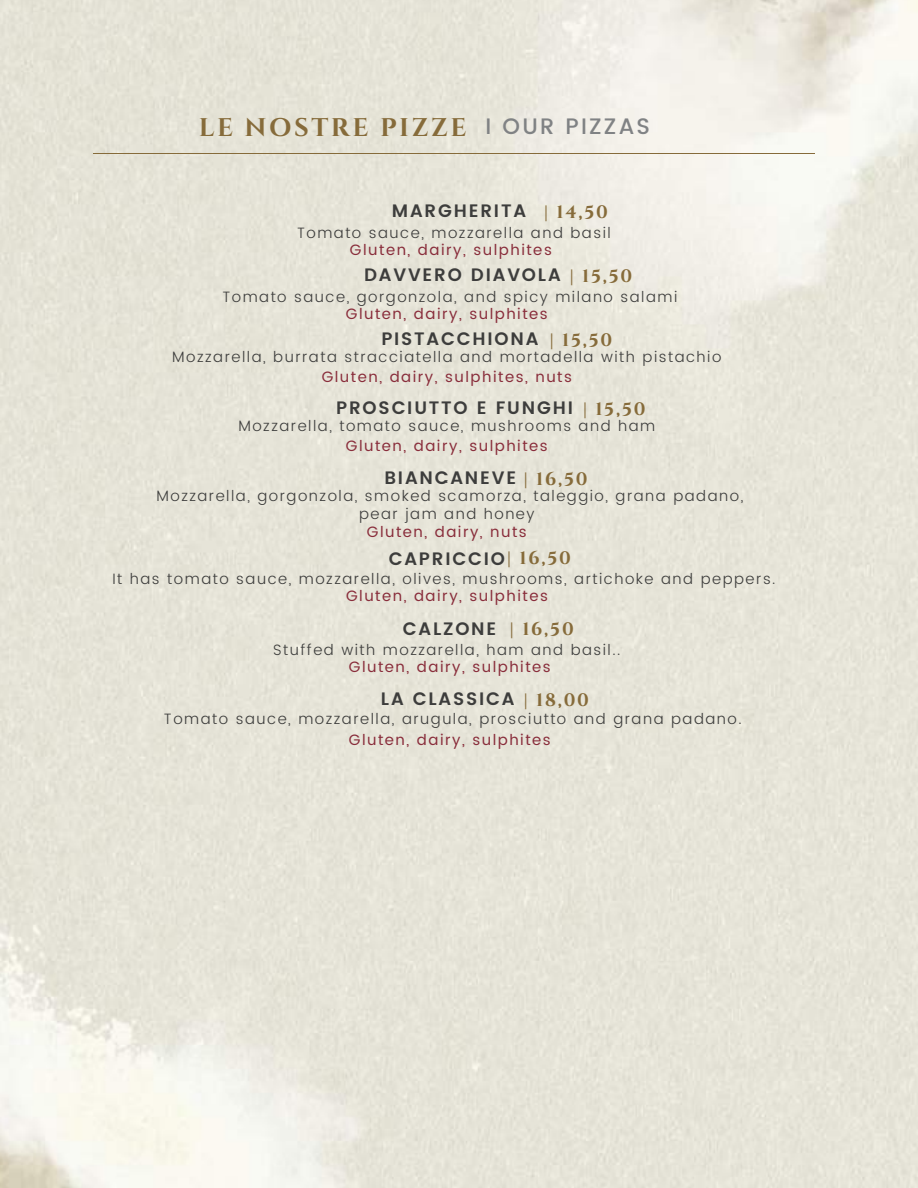
<style>
.page{position:relative;width:918px;height:1188px;background:#fff}
.page>*{position:absolute;margin:0;border:0;box-sizing:border-box;transform-origin:0 0}
.t1{font:700 25.5px "Cinzel";letter-spacing:.1em;color:#866b3a}
.t2{font:600 18px "Poppins";letter-spacing:.1em;color:#3d3d3c}
.t3{font:300 15px/18px "Poppins";letter-spacing:.1em;color:#3d3d3c;text-align:center}
.t4{font:15px "Poppins";letter-spacing:.1em;color:#892d3b}
.s1{font-family:"Poppins";font-weight:500;font-size:22.35px;color:#808284}
.s2{font-family:"Cinzel";font-weight:700;color:#866b3a}
</style>
<div class="page">
<img style="left:0;top:0;width:918px;height:1188px">
<hr style="left:93px;top:154px;width:721px;height:1px;background:#866b3a">
<h1 class="t1" style="left:199px;top:112px;width:453px">LE NOSTRE PIZZE <span class="s1">I OUR PIZZAS</span></h1>
<p class="t2" style="left:392px;top:200px;width:217px">MARGHERITA <span class="s2">| 14,50</span></p>
<p class="t3" style="left:297px;top:224px;width:315px">Tomato sauce, mozzarella and basil</p>
<p class="t4" style="left:350px;top:241px;width:203px">Gluten, dairy, sulphites</p>
<p class="t2" style="left:364px;top:265px;width:270px">DAVVERO DIAVOLA <span class="s2">| 15,50</span></p>
<p class="t3" style="left:222px;top:288px;width:457px">Tomato sauce, gorgonzola, and spicy milano salami</p>
<p class="t4" style="left:346px;top:305px;width:203px">Gluten, dairy, sulphites</p>
<p class="t2" style="left:381px;top:328px;width:232px">PISTACCHIONA <span class="s2">| 15,50</span></p>
<p class="t3" style="left:172px;top:348px;width:551px">Mozzarella, burrata stracciatella and mortadella with pistachio</p>
<p class="t4" style="left:322px;top:369px;width:252px">Gluten, dairy, sulphites, nuts</p>
<p class="t2" style="left:336px;top:397px;width:311px">PROSCIUTTO E FUNGHI <span class="s2">| 15,50</span></p>
<p class="t3" style="left:238px;top:417px;width:418px">Mozzarella, tomato sauce, mushrooms and ham</p>
<p class="t4" style="left:346px;top:437px;width:203px">Gluten, dairy, sulphites</p>
<p class="t2" style="left:384px;top:467px;width:205px">BIANCANEVE <span class="s2">| 16,50</span></p>
<p class="t3" style="left:156px;top:469px;width:588px">.<br>Mozzarella, gorgonzola, smoked scamorza, taleggio, grana padano, pear jam and honey</p>
<p class="t4" style="left:367px;top:523px;width:162px">Gluten, dairy, nuts</p>
<p class="t2" style="left:389px;top:548px;width:184px">CAPRICCIO<span class="s2">| 16,50</span></p>
<p class="t3" style="left:112px;top:570px;width:665px">It has tomato sauce, mozzarella, olives, mushrooms, artichoke and peppers.</p>
<p class="t4" style="left:346px;top:587px;width:203px">Gluten, dairy, sulphites</p>
<p class="t2" style="left:403px;top:619px;width:172px">CALZONE <span class="s2">| 16,50</span></p>
<p class="t3" style="left:273px;top:641px;width:349px">Stuffed with mozzarella, ham and basil..</p>
<p class="t4" style="left:349px;top:658px;width:203px">Gluten, dairy, sulphites</p>
<p class="t2" style="left:381px;top:689px;width:210px">LA CLASSICA <span class="s2">| 18,00</span></p>
<p class="t3" style="left:164px;top:710px;width:579px">Tomato sauce, mozzarella, arugula, prosciutto and grana padano.</p>
<p class="t4" style="left:349px;top:731px;width:203px">Gluten, dairy, sulphites</p>
</div>
